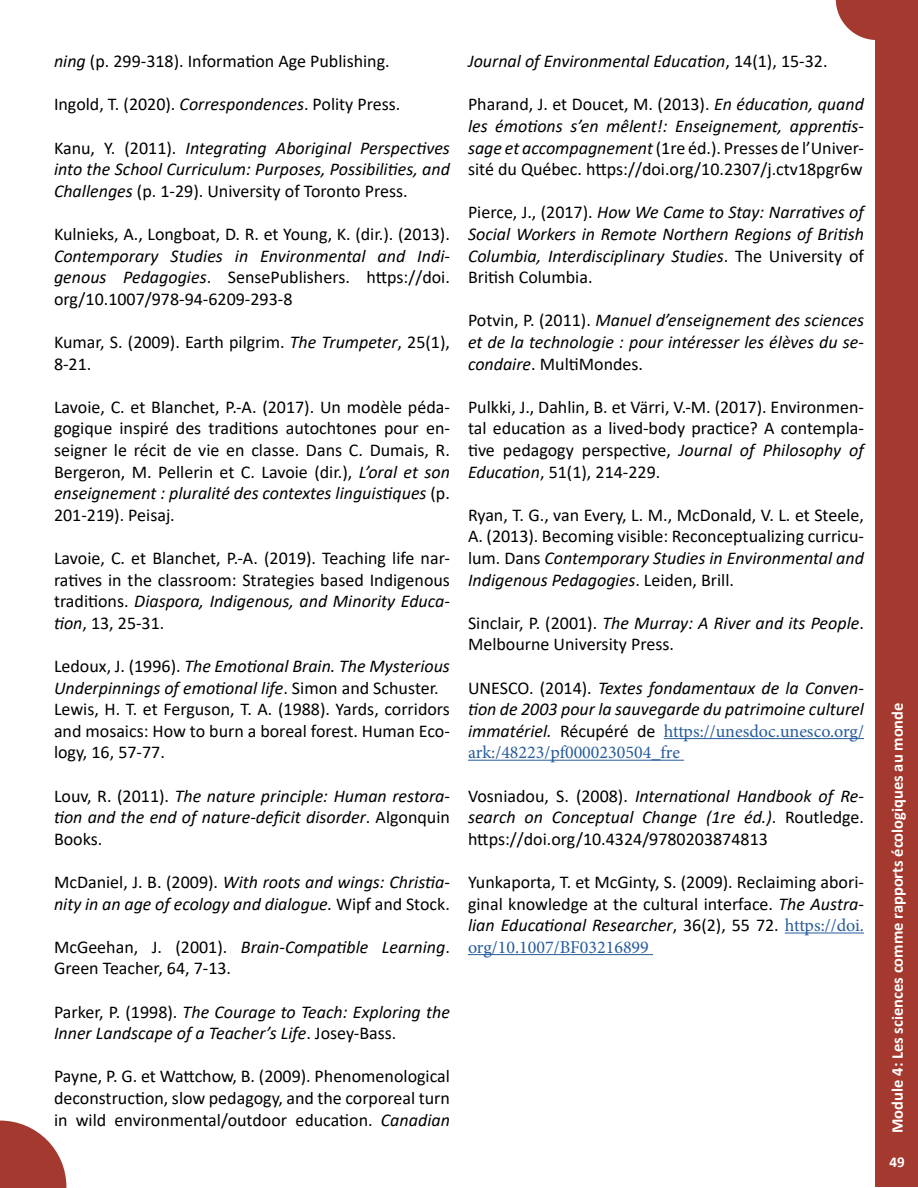
<style>
.page{position:relative;width:918px;height:1188px;background:#fff}
.page>*{position:absolute;margin:0;border:0;box-sizing:border-box;transform-origin:0 0}
.t1{font:18px/21.6px "Calibri";color:#000;text-align:justify}
.t2{font:italic 18px/21.6px "Calibri";color:#000;text-align:justify}
.t3{font:18px/21.6px "Minion Pro";color:#275b9b}
.t4{font:700 16.5px "Calibri";color:#fff}
.t5{font:700 15px "Calibri";color:#fff}
.s1{font-style:italic}
.s2{font-style:normal}
.s3{font-family:"Calibri";font-style:italic;color:#000}
.s4{font-family:"Calibri";color:#000}
.s5{font-family:"Minion Pro";color:#275b9b}
</style>
<div class="page">
<svg style="left:0;top:1121px;width:66px;height:67px"></svg>
<hr style="left:664px;top:738px;width:200px;height:1px;background:#275b9b">
<hr style="left:468px;top:760px;width:216px;height:1px;background:#275b9b">
<hr style="left:785px;top:933px;width:79px;height:1px;background:#275b9b">
<hr style="left:468px;top:954px;width:185px;height:1px;background:#275b9b">
<div style="left:876px;top:0;width:42px;height:1187px;background:#a43a2f"></div>
<svg style="left:836px;top:0;width:40px;height:40px"></svg>
<p class="t1" style="left:54px;top:50px;width:337px"><span class="s1">ning</span> (p. 299-318). Information Age Publishing.</p>
<p class="t1" style="left:54px;top:93px;width:348px">Ingold, T. (2020). <span class="s1">Correspondences</span>. Polity Press.</p>
<p class="t2" style="left:54px;top:136px;width:398px"><span class="s2">Kanu, Y. (2011).</span> Integrating Aboriginal Perspectives into the School Curriculum: Purposes, Possibilities, and Challenges <span class="s2">(p. 1-29). University of Toronto Press.</span></p>
<p class="t1" style="left:54px;top:223px;width:397px">Kulnieks, A., Longboat, D. R. et Young, K. (dir.). (2013).</p>
<p class="t2" style="left:54px;top:244px;width:397px">Contemporary Studies in Environmental and Indi&shy;genous Pedagogies<span class="s2">. SensePublishers. https://doi. org/10.1007/978-94-6209-293-8</span></p>
<p class="t1" style="left:54px;top:331px;width:398px">Kumar, S. (2009). Earth pilgrim. <span class="s1">The Trumpeter</span>, 25(1),<br>8-21.</p>
<p class="t1" style="left:54px;top:396px;width:397px">Lavoie, C. et Blanchet, P.-A. (2017). Un modèle péda&shy;gogique inspiré des traditions autochtones pour en&shy;seigner le récit de vie en classe. Dans C. Dumais, R.<br>Bergeron, M. Pellerin et C. Lavoie (dir.), <span class="s1">L’oral et son enseignement : pluralité des contextes linguistiques</span> (p.<br>201-219). Peisaj.</p>
<p class="t1" style="left:54px;top:547px;width:397px">Lavoie, C. et Blanchet, P.-A. (2019). Teaching life nar&shy;ratives in the classroom: Strategies based Indigenous traditions. <span class="s1">Diaspora, Indigenous, and Minority Educa&shy;tion</span>, 13, 25-31.</p>
<p class="t1" style="left:54px;top:655px;width:397px;text-align:left">Ledoux, J. (1996). <span class="s1">The Emotional Brain. The Mysterious Underpinnings of emotional life</span>. Simon and Schuster.<br>Lewis, H. T. et Ferguson, T. A. (1988). Yards, corridors and mosaics: How to burn a boreal forest. Human Eco&shy;logy, 16, 57-77.</p>
<p class="t2" style="left:54px;top:784px;width:397px"><span class="s2">Louv, R. (2011).</span> The nature principle: Human restora&shy;tion and the end of nature-deficit disorder<span class="s2">. Algonquin Books.</span></p>
<p class="t2" style="left:54px;top:870px;width:398px"><span class="s2">McDaniel, J. B. (2009).</span> With roots and wings: Christia&shy;nity in an age of ecology and dialogue. <span class="s2">Wipf and Stock.</span></p>
<p class="t1" style="left:54px;top:936px;width:397px">McGeehan, J. (2001). <span class="s1">Brain-Compatible Learning</span>.<br>Green Teacher, 64, 7-13.</p>
<p class="t2" style="left:54px;top:1000px;width:398px"><span class="s2">Parker, P. (1998).</span> The Courage to Teach: Exploring the<br>Inner Landscape of a Teacher’s Life<span class="s2">. Josey-Bass.</span></p>
<p class="t1" style="left:54px;top:1065px;width:397px">Payne, P. G. et Wattchow, B. (2009). Phenomenological deconstruction, slow pedagogy, and the corporeal turn in wild environmental/outdoor education. <span class="s1">Canadian</span></p>
<p class="t2" style="left:468px;top:50px;width:361px">Journal of Environmental Education<span class="s2">, 14(1), 15-32.</span></p>
<p class="t1" style="left:468px;top:93px;width:397px">Pharand, J. et Doucet, M. (2013). <span class="s1">En éducation, quand les émotions s’en mêlent!: Enseignement, apprentis&shy;sage et accompagnement</span> (1re éd.). Presses de l’Univer&shy;sité du Québec. https://doi.org/10.2307/j.ctv18pgr6w</p>
<p class="t2" style="left:468px;top:201px;width:397px"><span class="s2">Pierce, J., (2017).</span> How We Came to Stay: Narratives of Social Workers in Remote Northern Regions of British Columbia, Interdisciplinary Studies<span class="s2">. The University of British Columbia.</span></p>
<p class="t2" style="left:468px;top:309px;width:398px"><span class="s2">Potvin, P. (2011).</span> Manuel d’enseignement des sciences et de la technologie : pour intéresser les élèves du se&shy;condaire<span class="s2">. MultiMondes.</span></p>
<p class="t1" style="left:468px;top:396px;width:397px">Pulkki, J., Dahlin, B. et Värri, V.-M. (2017). Environmen&shy;tal education as a lived-body practice? A contempla&shy;tive pedagogy perspective, <span class="s1">Journal of Philosophy of Education</span>, 51(1), 214-229.</p>
<p class="t1" style="left:468px;top:504px;width:398px">Ryan, T. G., van Every, L. M., McDonald, V. L. et Steele, A. (2013). Becoming visible: Reconceptualizing curricu&shy;lum. Dans <span class="s1">Contemporary Studies in Environmental and Indigenous Pedagogies</span>. Leiden, Brill.</p>
<p class="t1" style="left:468px;top:612px;width:397px">Sinclair, P. (2001). <span class="s1">The Murray: A River and its People</span>.<br>Melbourne University Press.</p>
<p class="t2" style="left:468px;top:676px;width:397px"><span class="s2">UNESCO. (2014).</span> Textes fondamentaux de la Conven&shy;tion de 2003 pour la sauvegarde du patrimoine culturel</p>
<p class="t3" style="left:468px;top:720px;width:397px"><span class="s3">immatériel.</span> <span class="s4">Récupéré de</span> https://unesdoc.unesco.org/ ark:/48223/pf0000230504_fre</p>
<p class="t1" style="left:468px;top:784px;width:398px">Vosniadou, S. (2008). <span class="s1">International Handbook of Re&shy;search on Conceptual Change (1re éd.)</span>. Routledge. https://doi.org/10.4324/9780203874813</p>
<p class="t1" style="left:468px;top:871px;width:398px">Yunkaporta, T. et McGinty, S. (2009). Reclaiming abori&shy;ginal knowledge at the cultural interface. <span class="s1">The Austra&shy;lian Educational Researcher</span>, 36(2), 55 72. <span class="s5">https://doi.</span></p>
<p class="t3" style="left:468px;top:936px;width:182px">org/10.1007/BF03216899</p>
<p class="t4" style="left:886px;top:1133px;width:432px;rotate:-90deg">Module 4: Les sciences comme rapports écologiques au monde</p>
<p class="t5" style="left:890px;top:1151px;width:17px">49</p>
</div>
